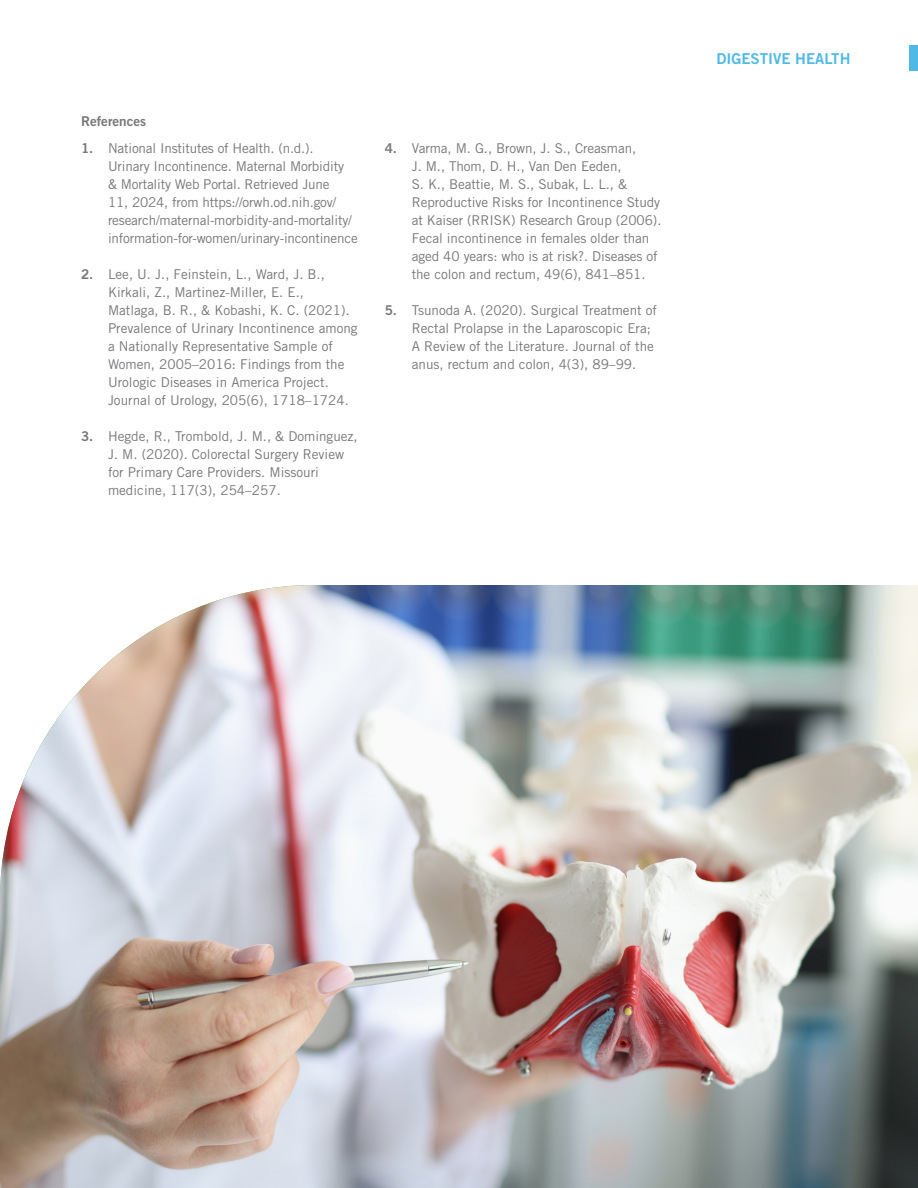
<style>
.page{position:relative;width:918px;height:1188px;background:#fff}
.page>*{position:absolute;margin:0;border:0;box-sizing:border-box;transform-origin:0 0}
.t1{font:15px "Trade Gothic LT Std Bd 2";color:#50b9e6}
.t2{font:13.5px/18px "Trade Gothic LT Std";color:#767779}
.t3{font:13.5px "Trade Gothic LT Std Bd 2";color:#767779}
.s1{font-family:"Trade Gothic LT Std Bd 2"}
</style>
<div class="page">
<div style="left:910px;top:45px;width:8px;height:26px;background:#50b9e6"></div>
<img style="left:0;top:585px;width:918px;height:603px">
<h3 class="t3" style="left:81px;top:113px;width:67px">References</h3>
<p class="t2" style="left:108px;top:139px;width:251px;text-indent:-27px"><span class="s1">1.</span> National Institutes of Health. (n.d.).<br>Urinary Incontinence. Maternal Morbidity<br>&amp; Mortality Web Portal. Retrieved June<br>11, 2024, from https://orwh.od.nih.gov/ research/maternal-morbidity-and-mortality/ information-for-women/urinary-incontinence</p>
<p class="t2" style="left:108px;top:265px;width:251px;text-indent:-27px"><span class="s1">2.</span> Lee, U. J., Feinstein, L., Ward, J. B., Kirkali, Z., Martinez-Miller, E. E., Matlaga, B. R., &amp; Kobashi, K. C. (2021).<br>Prevalence of Urinary Incontinence among a Nationally Representative Sample of Women, 2005–2016: Findings from the Urologic Diseases in America Project.<br>Journal of Urology, 205(6), 1718–1724.</p>
<p class="t2" style="left:108px;top:427px;width:251px;text-indent:-27px"><span class="s1">3.</span> Hegde, R., Trombold, J. M., &amp; Dominguez, J. M. (2020). Colorectal Surgery Review for Primary Care Providers. Missouri medicine, 117(3), 254–257.</p>
<p class="t2" style="left:412px;top:139px;width:251px;text-indent:-27px"><span class="s1">4.</span> Varma, M. G., Brown, J. S., Creasman,<br>J. M., Thom, D. H., Van Den Eeden,<br>S. K., Beattie, M. S., Subak, L. L., &amp; Reproductive Risks for Incontinence Study at Kaiser (RRISK) Research Group (2006).<br>Fecal incontinence in females older than aged 40 years: who is at risk?. Diseases of the colon and rectum, 49(6), 841–851.</p>
<p class="t2" style="left:412px;top:301px;width:247px;text-indent:-27px"><span class="s1">5.</span> Tsunoda A. (2020). Surgical Treatment of Rectal Prolapse in the Laparoscopic Era; A Review of the Literature. Journal of the anus, rectum and colon, 4(3), 89–99.</p>
<p class="t1" style="left:716px;top:49px;width:19px">Digestive</p>
<p class="t1" style="left:795px;top:49px;width:21px">Health</p>
</div>
